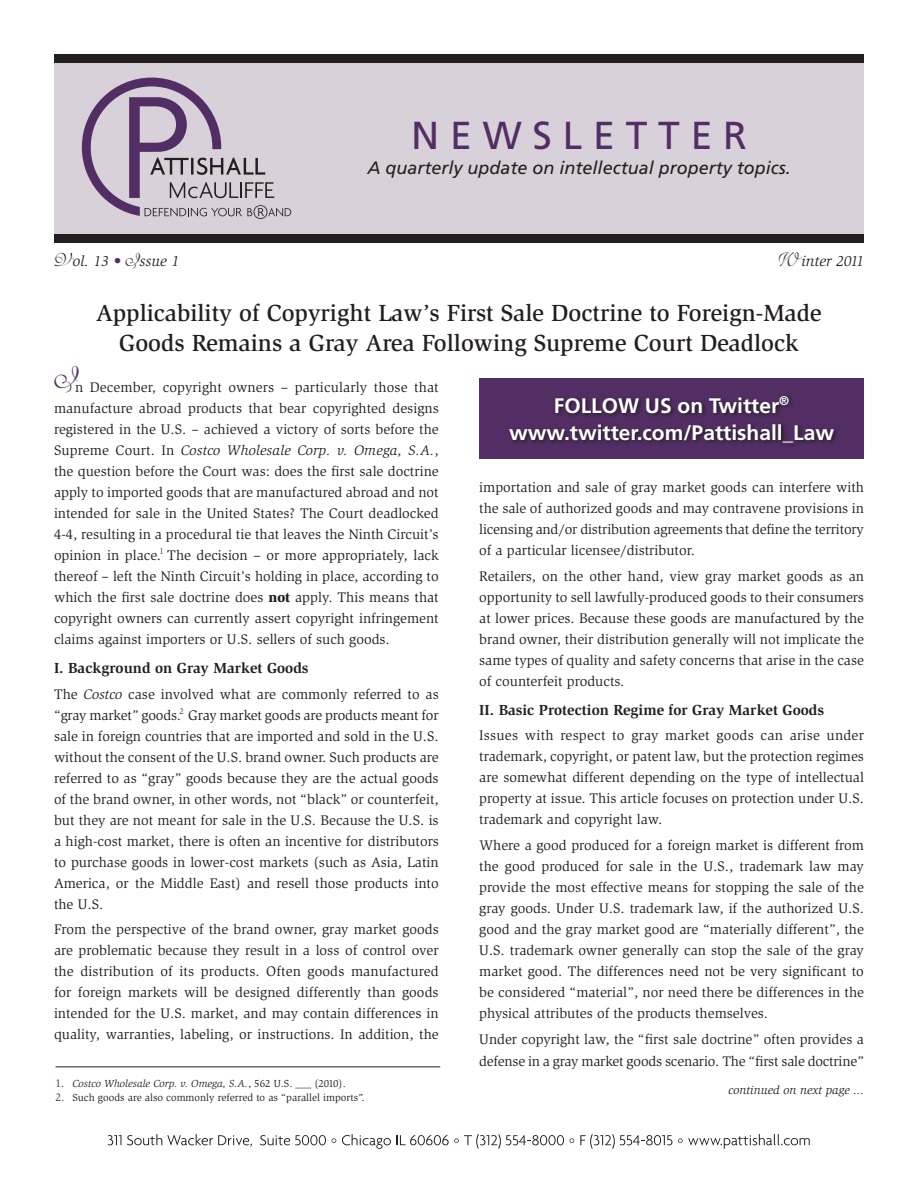
<style>
.page{position:relative;width:918px;height:1188px;background:#fff}
.page>*{position:absolute;margin:0;border:0;box-sizing:border-box;transform-origin:0 0}
.Body{font:39px "Frutiger";color:#522e64}
.Body-2{font:31.5px "Pen Tweaks Three S Si";color:#522e64}
.Article_HD{font:500 24px "Slimbach";color:#231f20}
.Body-3{font:700 21px "Frutiger";color:#fff}
.Body-4{font:italic 18px "Frutiger";color:#231f20}
.Body_SBHD{font:700 15px "Slimbach";color:#231f20}
.t1{font:italic 15px "Slimbach";color:#231f20}
.Body-5{font:14.25px/21px "Slimbach";color:#231f20;text-align:justify}
.Body-6{font:italic 12px "Slimbach";color:#231f20}
.Footnotes{font:10.5px "Slimbach";color:#231f20}
.Footnotes-2{font:italic 10.5px "Slimbach";color:#231f20}
.s1{font-family:"Pen Tweaks Three S Si";font-style:normal;font-size:18.75px}
.s2{color:#522e64}
.s3{font-family:"Pen Tweaks Three S Si";font-style:normal;font-size:19.5px}
.s4{font-style:italic}
.s5{font-weight:900}
.s6{font-style:normal;font-size:11.25px;color:#522e64}
.s7{font-style:normal}
.s8{font-size:11.25px;color:#522e64}
</style>
<div class="page">
<div style="left:54px;top:54px;width:810px;height:189px;background:#d9d1da"></div>
<div style="left:54px;top:54px;width:810px;height:9px;background:#231f20"></div>
<div style="left:54px;top:234px;width:810px;height:9px;background:#231f20"></div>
<svg style="left:82px;top:78px;width:209px;height:141px"></svg>
<svg style="left:108px;top:1135px;width:13px;height:10px"></svg>
<svg style="left:127px;top:1134px;width:125px;height:13px"></svg>
<svg style="left:260px;top:1135px;width:66px;height:10px"></svg>
<svg style="left:580px;top:1134px;width:230px;height:15px"></svg>
<svg style="left:332px;top:1138px;width:4px;height:5px"></svg>
<svg style="left:342px;top:1134px;width:232px;height:15px"></svg>
<div style="left:479px;top:378px;width:385px;height:81px;background:#522e64"></div>
<svg style="left:509px;top:395px;width:328px;height:51px"></svg>
<p class="Body" style="left:411px;top:112px;width:337px">N E W S L E T T E R</p>
<p class="Body-4" style="left:368px;top:157px;width:425px">A quarterly update on intellectual property topics.</p>
<p class="t1" style="left:54px;top:253px;width:127px"><span class="s1">V</span>ol. 13 <span class="s2">•</span> <span class="s1">I</span>ssue 1</p>
<p class="t1" style="left:778px;top:253px;width:87px"><span class="s3">W</span> inter 2011</p>
<p class="Article_HD" style="left:96px;top:298px;width:727px">Applicability of Copyright Law’s First Sale Doctrine to Foreign-Made</p>
<p class="Article_HD" style="left:119px;top:328px;width:682px">Goods Remains a Gray Area Following Supreme Court Deadlock</p>
<p class="Body-5" style="left:54px;top:377px;width:386px;text-indent:21px">n December, copyright owners – particularly those that manufacture abroad products that bear copyrighted designs registered in the U.S. – achieved a victory of sorts before the Supreme Court. In <span class="s4">Costco Wholesale Corp. v. Omega, S.A.</span>, the question before the Court was: does the first sale doctrine apply to imported goods that are manufactured abroad and not intended for sale in the United States? The Court deadlocked 4-4, resulting in a procedural tie that leaves the Ninth Circuit’s opinion in place.<sup>1</sup> The decision – or more appropriately, lack thereof – left the Ninth Circuit’s holding in place, according to which the first sale doctrine does <span class="s5">not</span> apply. This means that copyright owners can currently assert copyright infringement claims against importers or U.S. sellers of such goods.</p>
<p class="Body_SBHD" style="left:54px;top:659px;width:256px">I. Background on Gray Market Goods</p>
<p class="Body-5" style="left:54px;top:683px;width:386px">The <span class="s4">Costco</span> case involved what are commonly referred to as “gray market” goods.<sup>2</sup> Gray market goods are products meant for sale in foreign countries that are imported and sold in the U.S. without the consent of the U.S. brand owner. Such products are referred to as “gray” goods because they are the actual goods of the brand owner, in other words, not “black” or counterfeit, but they are not meant for sale in the U.S. Because the U.S. is a high-cost market, there is often an incentive for distributors to purchase goods in lower-cost markets (such as Asia, Latin America, or the Middle East) and resell those products into the U.S.</p>
<p class="Body-5" style="left:54px;top:919px;width:386px">From the perspective of the brand owner, gray market goods are problematic because they result in a loss of control over the distribution of its products. Often goods manufactured for foreign markets will be designed differently than goods intended for the U.S. market, and may contain differences in quality, warranties, labeling, or instructions. In addition, the</p>
<p class="Body-2" style="left:54px;top:359px;width:25px">I</p>
<p class="Body-3" style="left:554px;top:393px;width:237px">FOLLOW US on Twitter<sup>®</sup></p>
<p class="Body-3" style="left:509px;top:420px;width:326px">www.twitter.com/Pattishall_Law</p>
<p class="Body-5" style="left:479px;top:477px;width:386px">importation and sale of gray market goods can interfere with the sale of authorized goods and may contravene provisions in licensing and/or distribution agreements that define the territory of a particular licensee/distributor.</p>
<p class="Body-5" style="left:479px;top:565px;width:386px">Retailers, on the other hand, view gray market goods as an opportunity to sell lawfully-produced goods to their consumers at lower prices. Because these goods are manufactured by the brand owner, their distribution generally will not implicate the same types of quality and safety concerns that arise in the case of counterfeit products.</p>
<p class="Body_SBHD" style="left:479px;top:701px;width:346px">II. Basic Protection Regime for Gray Market Goods</p>
<p class="Body-5" style="left:479px;top:725px;width:386px">Issues with respect to gray market goods can arise under trademark, copyright, or patent law, but the protection regimes are somewhat different depending on the type of intellectual property at issue. This article focuses on protection under U.S. trademark and copyright law.</p>
<p class="Body-5" style="left:479px;top:835px;width:386px">Where a good produced for a foreign market is different from the good produced for sale in the U.S., trademark law may provide the most effective means for stopping the sale of the gray goods. Under U.S. trademark law, if the authorized U.S. good and the gray market good are “materially different”, the U.S. trademark owner generally can stop the sale of the gray market good. The differences need not be very significant to be considered “material”, nor need there be differences in the physical attributes of the products themselves.</p>
<p class="Body-5" style="left:479px;top:1028px;width:386px;line-height:21.8px">Under copyright law, the “first sale doctrine” often provides a defense in a gray market goods scenario. The “first sale doctrine”</p>
<p class="Footnotes-2" style="left:56px;top:1078px;width:292px"><span class="s6">1.</span> Costco Wholesale Corp. v. Omega, S.A.<span class="s7">, 562 U.S. ___ (2010).</span></p>
<p class="Footnotes" style="left:56px;top:1091px;width:311px"><span class="s8">2.</span> Such goods are also commonly referred to as “parallel imports”.</p>
<p class="Body-6" style="left:729px;top:1084px;width:137px">continued on next page ...</p>
</div>
